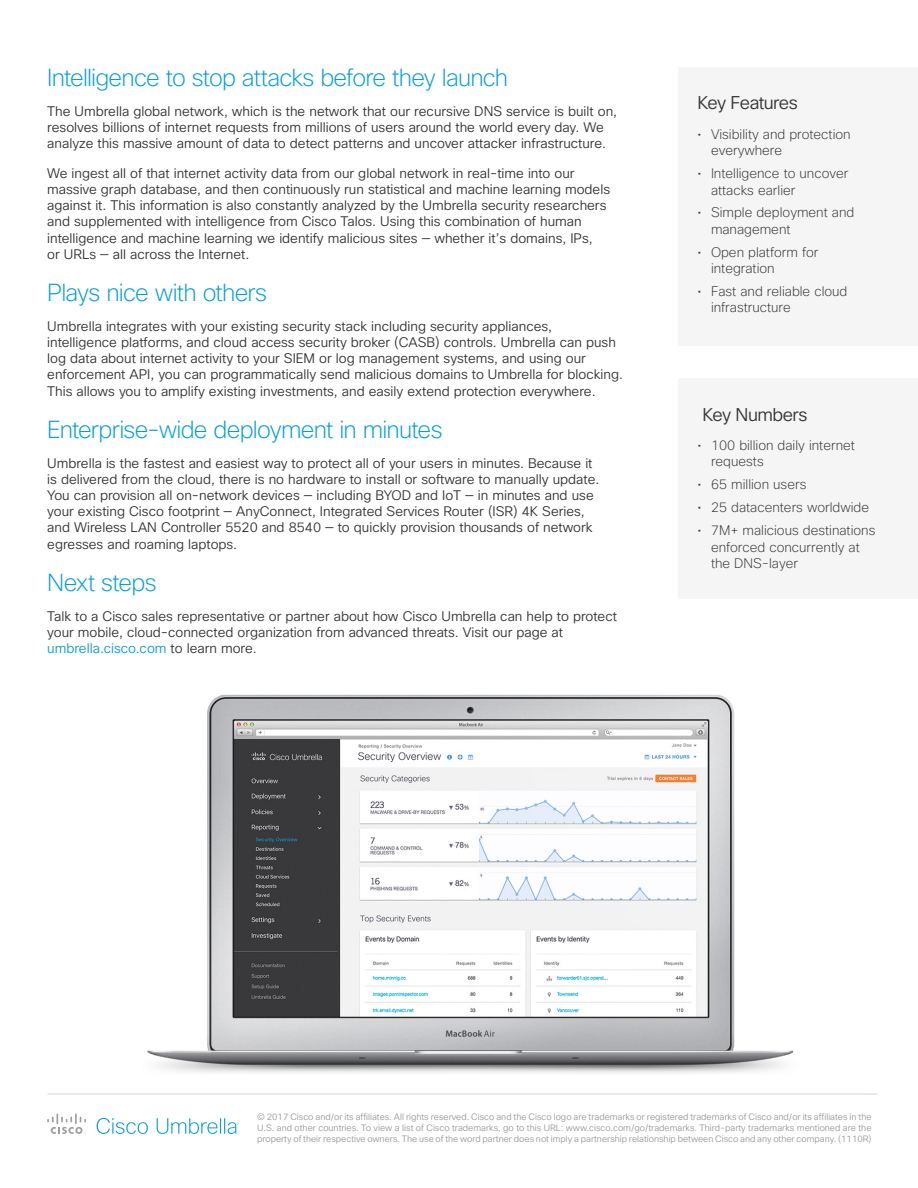
<style>
.page{position:relative;width:918px;height:1188px;background:#fff}
.page>*{position:absolute;margin:0;border:0;box-sizing:border-box;transform-origin:0 0}
.Subhead_blue{font:200 24px "Cisco Sans";letter-spacing:-.03em;color:#049fd9}
.Side_Header{font:300 18px "Cisco Sans";letter-spacing:-.03em;color:#333}
.Body{font:300 13.5px/16.2px "Cisco Sans";color:#333}
.t1{font:200 13.5px/16.2px "Cisco Sans";color:#333}
.t2{font:300 9px/10.8px "Cisco Sans";color:#999;text-align:justify}
.s1{color:#049fd9}
</style>
<div class="page">
<svg style="left:47px;top:1113px;width:39px;height:21px"></svg>
<svg style="left:97px;top:1118px;width:51px;height:16px"></svg>
<svg style="left:157px;top:1118px;width:79px;height:16px"></svg>
<div style="left:678px;top:67px;width:240px;height:279px;background:#f5f5f5"></div>
<div style="left:678px;top:378px;width:240px;height:221px;background:#f5f5f5"></div>
<img style="left:147px;top:694px;width:647px;height:379px">
<hr style="left:48px;top:1093px;width:830px;height:2px;background:#e1e2e4">
<p class="Subhead_blue" style="left:47px;top:62px;width:463px">Intelligence to stop attacks before they launch</p>
<p class="Body" style="left:47px;top:103px;width:571px">The Umbrella global network, which is the network that our recursive DNS service is built on, resolves billions of internet requests from millions of users around the world every day. We analyze this massive amount of data to detect patterns and uncover attacker infrastructure.</p>
<p class="Body" style="left:47px;top:165px;width:564px">We ingest all of that internet activity data from our global network in real-time into our massive graph database, and then continuously run statistical and machine learning models against it. This information is also constantly analyzed by the Umbrella security researchers and supplemented with intelligence from Cisco Talos. Using this combination of human intelligence and machine learning we identify malicious sites — whether it’s domains, IPs,<br>or URLs — all across the Internet.</p>
<p class="Subhead_blue" style="left:47px;top:277px;width:221px">Plays nice with others</p>
<p class="Body" style="left:47px;top:318px;width:577px">Umbrella integrates with your existing security stack including security appliances, intelligence platforms, and cloud access security broker (CASB) controls. Umbrella can push log data about internet activity to your SIEM or log management systems, and using our enforcement API, you can programmatically send malicious domains to Umbrella for blocking.<br>This allows you to amplify existing investments, and easily extend protection everywhere.</p>
<p class="Subhead_blue" style="left:47px;top:414px;width:397px">Enterprise-wide deployment in minutes</p>
<p class="Body" style="left:47px;top:455px;width:554px">Umbrella is the fastest and easiest way to protect all of your users in minutes. Because it is delivered from the cloud, there is no hardware to install or software to manually update.<br>You can provision all on-network devices — including BYOD and IoT — in minutes and use your existing Cisco footprint — AnyConnect, Integrated Services Router (ISR) 4K Series, and Wireless LAN Controller 5520 and 8540 — to quickly provision thousands of network egresses and roaming laptops.</p>
<p class="Subhead_blue" style="left:47px;top:567px;width:111px">Next steps</p>
<p class="Body" style="left:47px;top:608px;width:571px">Talk to a Cisco sales representative or partner about how Cisco Umbrella can help to protect your mobile, cloud-connected organization from advanced threats. Visit our page at <span class="s1">umbrella.cisco.com</span> to learn more.</p>
<p class="Side_Header" style="left:698px;top:91px;width:102px">Key Features</p>
<p class="t1" style="left:711px;top:126px;width:141px;text-indent:-14px">• Visibility and protection everywhere</p>
<p class="t1" style="left:711px;top:165px;width:139px;text-indent:-14px">• Intelligence to uncover attacks earlier</p>
<p class="t1" style="left:711px;top:205px;width:145px;text-indent:-14px">• Simple deployment and management</p>
<p class="t1" style="left:711px;top:244px;width:109px;text-indent:-14px">• Open platform for integration</p>
<p class="t1" style="left:711px;top:283px;width:138px;text-indent:-14px">• Fast and reliable cloud infrastructure</p>
<p class="Side_Header" style="left:702px;top:403px;width:107px">Key Numbers</p>
<p class="t1" style="left:711px;top:437px;width:145px;text-indent:-14px">• 100 billion daily internet requests</p>
<p class="t1" style="left:698px;top:477px;width:110px">• 65 million users</p>
<p class="t1" style="left:698px;top:499px;width:173px">• 25 datacenters worldwide</p>
<p class="t1" style="left:711px;top:522px;width:166px;text-indent:-14px">• 7M+ malicious destinations enforced concurrently at the DNS-layer</p>
<p class="t2" style="left:257px;top:1112px;width:616px">© 2017 Cisco and/or its affiliates. All rights reserved. Cisco and the Cisco logo are trademarks or registered trademarks of Cisco and/or its affiliates in the U.S. and other countries. To view a list of Cisco trademarks, go to this URL: www.cisco.com/go/trademarks. Third-party trademarks mentioned are the property of their respective owners. The use of the word partner does not imply a partnership relationship between Cisco and any other company. (1110R)</p>
</div>
